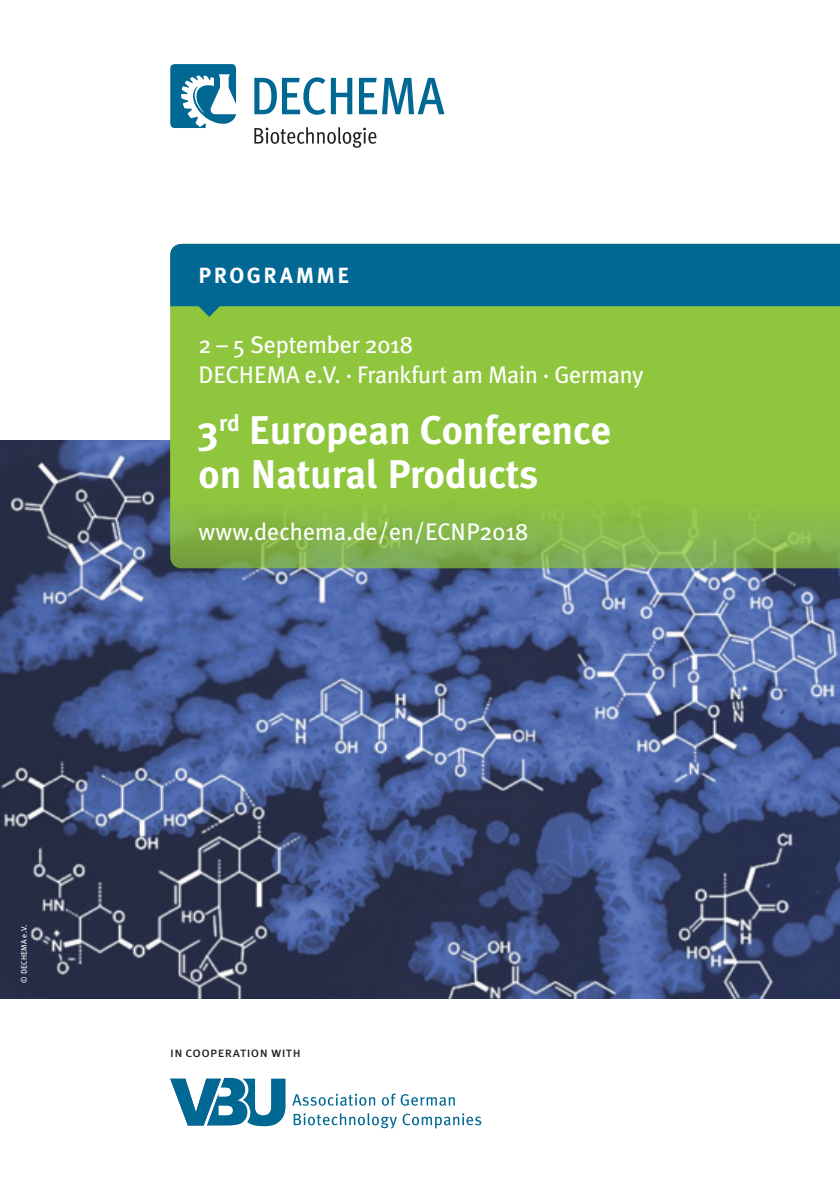
<style>
.page{position:relative;width:840px;height:1191px;background:#fff}
.page>*{position:absolute;margin:0;border:0;box-sizing:border-box;transform-origin:0 0}
.t1{font:700 40px/44px "Meta Plus";color:#fff}
.t2{font:24px/30px "Meta Plus";letter-spacing:-.01em;color:#fff}
.t3{font:700 22px "Meta Plus";letter-spacing:.11em;color:#fff}
.t4{font:14px "Meta Plus Book Caps";letter-spacing:.02em;color:#231f20}
.t5{font:8px "Meta Plus";letter-spacing:.02em;color:#fff}
</style>
<div class="page">
<img style="left:0;top:440px;width:839px;height:558px">
<svg style="left:170px;top:317px;width:669px;height:251px;background:#8cc141"></svg>
<svg style="left:170px;top:244px;width:669px;height:73px;background:#157586"></svg>
<svg style="left:170px;top:64px;width:66px;height:64px"></svg>
<svg style="left:359px;top:78px;width:85px;height:36px"></svg>
<svg style="left:254px;top:77px;width:98px;height:38px"></svg>
<svg style="left:254px;top:127px;width:122px;height:21px"></svg>
<svg style="left:170px;top:1078px;width:115px;height:48px"></svg>
<svg style="left:292px;top:1093px;width:83px;height:12px"></svg>
<svg style="left:381px;top:1093px;width:73px;height:12px"></svg>
<svg style="left:293px;top:1113px;width:188px;height:15px"></svg>
<p class="t3" style="left:198px;top:263px;width:152px">PROGRAMME</p>
<p class="t2" style="left:198px;top:329px;width:446px">2 – 5 September 2018<br>DECHEMA e.V. · Frankfurt am Main · Germany</p>
<h1 class="t1" style="left:198px;top:408px;width:414px">3<sup>rd</sup> European Conference on Natural Products</h1>
<p class="t2" style="left:198px;top:517px;width:331px">www.dechema.de/en/ECNP2018</p>
<p class="t5" style="left:19px;top:982px;width:59px;rotate:-90deg">© DECHEMA e.V.</p>
<p class="t4" style="left:170px;top:1044px;width:132px">in cooperation with</p>
</div>
